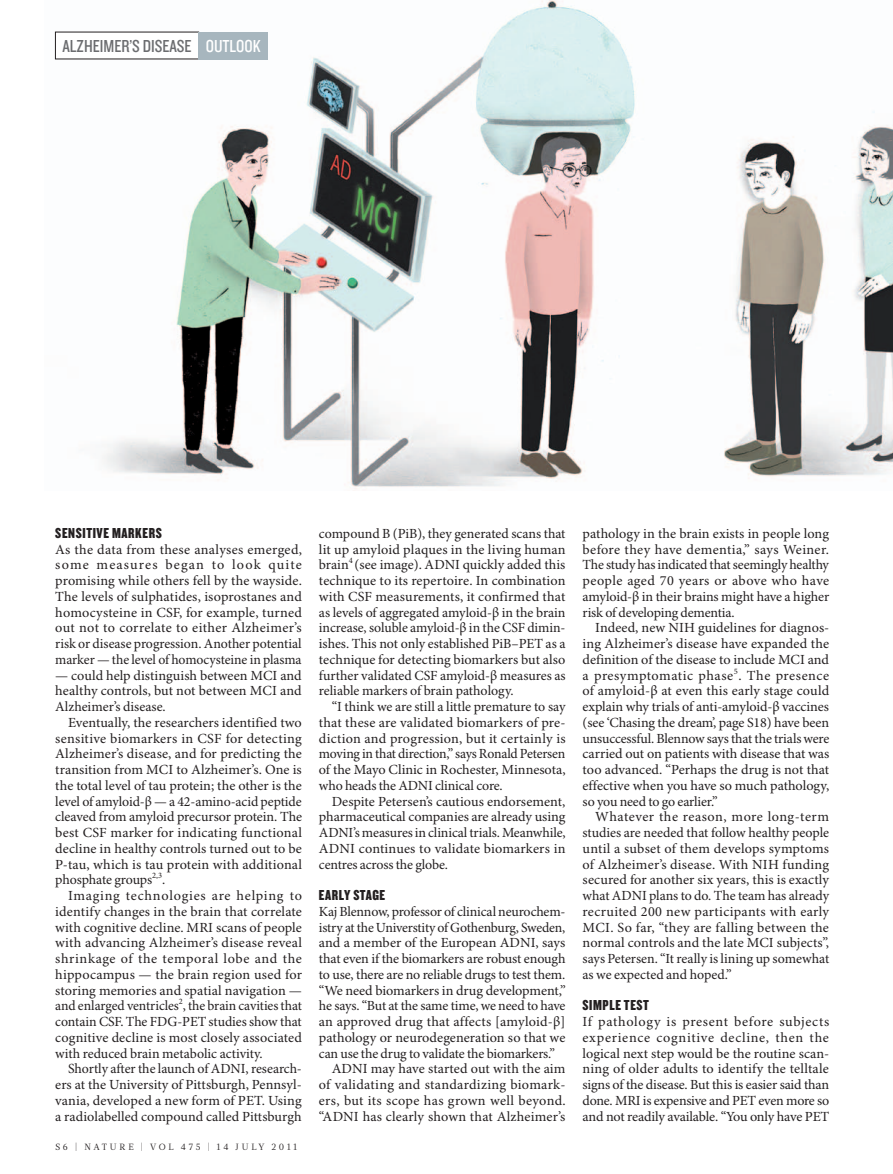
<style>
.page{position:relative;width:893px;height:1174px;background:#fff}
.page>*{position:absolute;margin:0;border:0;box-sizing:border-box;transform-origin:0 0}
.t1{font:18px "Knockout 29 Junior Ltweight";color:#6c6d70}
.t2{font:18px "Knockout 29 Junior Ltweight";color:#fff}
.BODY_INDENT{font:15px "Knockout 69 Full Liteweight";letter-spacing:.04em;color:#231f20}
.BODY_INDENT-2{font:13.95px/15.8px "Minion Pro";letter-spacing:-.005em;color:#231f20;text-align:justify}
.t3{font:9px "Glosa Math";letter-spacing:.3em;color:#231f20}
</style>
<div class="page">
<img style="left:54px;top:0;width:839px;height:489px">
<div style="left:55px;top:32px;width:144px;height:27px;background:#fff"></div>
<div style="left:198px;top:32px;width:70px;height:27px;background:#a7b6be"></div>
<p class="t1" style="left:62px;top:34px;width:131px">ALZHEIMER’S DISEASE</p>
<p class="t2" style="left:206px;top:34px;width:57px">OUTLOOK</p>
<p class="BODY_INDENT" style="left:55px;top:523px;width:108px">SENSITIVE MARKERS</p>
<p class="BODY_INDENT-2" style="left:55px;top:542px;width:248px">As the data from these analyses emerged, some measures began to look quite promising while others fell by the wayside.<br>The levels of sulphatides, isoprostanes and homocysteine in CSF, for example, turned out not to correlate to either Alzheimer’s risk or disease progression. Another potential marker — the level of homocysteine in plasma</p>
<p class="BODY_INDENT-2" style="left:55px;top:668px;width:248px">— could help distinguish between MCI and healthy controls, but not between MCI and Alzheimer’s disease.</p>
<p class="BODY_INDENT-2" style="left:55px;top:715px;width:248px;text-indent:13px">Eventually, the researchers identified two sensitive biomarkers in CSF for detecting Alzheimer’s disease, and for predicting the transition from MCI to Alzheimer’s. One is the total level of tau protein; the other is the level of amyloid-β — a 42-amino-acid peptide cleaved from amyloid precursor protein. The best CSF marker for indicating functional decline in healthy controls turned out to be P-tau, which is tau protein with additional phosphate groups<sup>2,3</sup>.</p>
<p class="BODY_INDENT-2" style="left:55px;top:888px;width:248px;text-indent:13px">Imaging technologies are helping to identify changes in the brain that correlate with cognitive decline. MRI scans of people with advancing Alzheimer’s disease reveal shrinkage of the temporal lobe and the hippocampus — the brain region used for storing memories and spatial navigation — and enlarged ventricles<sup>2</sup>, the brain cavities that contain CSF. The FDG-PET studies show that cognitive decline is most closely associated with reduced brain metabolic activity.</p>
<p class="BODY_INDENT-2" style="left:55px;top:1061px;width:248px;text-indent:13px">Shortly after the launch of ADNI, research&shy;ers at the University of Pittsburgh, Pennsyl&shy;vania, developed a new form of PET. Using a radiolabelled compound called Pittsburgh</p>
<p class="t3" style="left:55px;top:1141px;width:243px">S6 | NATURE | VOL 475 | 14 JULY 2011</p>
<p class="BODY_INDENT-2" style="left:319px;top:526px;width:248px">compound B (PiB), they generated scans that lit up amyloid plaques in the living human brain<sup>4</sup> (see image). ADNI quickly added this technique to its repertoire. In combination with CSF measurements, it confirmed that as levels of aggregated amyloid-β in the brain increase, soluble amyloid-β in the CSF dimin&shy;ishes. This not only established PiB–PET as a technique for detecting biomarkers but also further validated CSF amyloid-β measures as reliable markers of brain pathology.</p>
<p class="BODY_INDENT-2" style="left:319px;top:699px;width:248px;text-indent:13px">“I think we are still a little premature to say that these are validated biomarkers of pre&shy;diction and progression, but it certainly is moving in that direction,” says Ronald Petersen of the Mayo Clinic in Rochester, Minnesota, who heads the ADNI clinical core.</p>
<p class="BODY_INDENT-2" style="left:319px;top:794px;width:248px;text-indent:13px">Despite Petersen’s cautious endorsement, pharmaceutical companies are already using ADNI’s measures in clinical trials. Meanwhile, ADNI continues to validate biomarkers in centres across the globe.</p>
<p class="BODY_INDENT" style="left:319px;top:885px;width:68px">EARLY STAGE</p>
<p class="BODY_INDENT-2" style="left:319px;top:904px;width:248px">Kaj Blennow, professor of clinical neurochem&shy;istry at the Universtity of Gothenburg, Sweden, and a member of the European ADNI, says that even if the biomarkers are robust enough to use, there are no reliable drugs to test them. “We need biomarkers in drug development,” he says. “But at the same time, we need to have an approved drug that affects [amyloid-β] pathology or neurodegeneration so that we can use the drug to validate the biomarkers.”</p>
<p class="BODY_INDENT-2" style="left:319px;top:1061px;width:248px;text-indent:13px">ADNI may have started out with the aim of validating and standardizing biomark&shy;ers, but its scope has grown well beyond. “ADNI has clearly shown that Alzheimer’s</p>
<p class="BODY_INDENT-2" style="left:583px;top:526px;width:248px">pathology in the brain exists in people long before they have dementia,” says Weiner.<br>The study has indicated that seemingly healthy people aged 70 years or above who have amyloid-β in their brains might have a higher risk of developing dementia.</p>
<p class="BODY_INDENT-2" style="left:583px;top:620px;width:248px;text-indent:13px">Indeed, new NIH guidelines for diagnos&shy;ing Alzheimer’s disease have expanded the definition of the disease to include MCI and a presymptomatic phase<sup>5</sup>. The presence of amyloid-β at even this early stage could explain why trials of anti-amyloid-β vaccines (see ‘Chasing the dream’, page S18) have been unsuccessful. Blennow says that the trials were carried out on patients with disease that was too advanced. “Perhaps the drug is not that effective when you have so much pathology, so you need to go earlier.”</p>
<p class="BODY_INDENT-2" style="left:583px;top:809px;width:248px;text-indent:13px">Whatever the reason, more long-term studies are needed that follow healthy people until a subset of them develops symptoms of Alzheimer’s disease. With NIH funding secured for another six years, this is exactly what ADNI plans to do. The team has already recruited 200 new participants with early MCI. So far, “they are falling between the normal controls and the late MCI subjects”, says Petersen. “It really is lining up somewhat as we expected and hoped.”</p>
<p class="BODY_INDENT" style="left:583px;top:996px;width:68px">SIMPLE TEST</p>
<p class="BODY_INDENT-2" style="left:583px;top:1014px;width:248px">If pathology is present before subjects experience cognitive decline, then the logical next step would be the routine scan&shy;ning of older adults to identify the telltale signs of the disease. But this is easier said than done. MRI is expensive and PET even more so and not readily available. “You only have PET</p>
</div>
